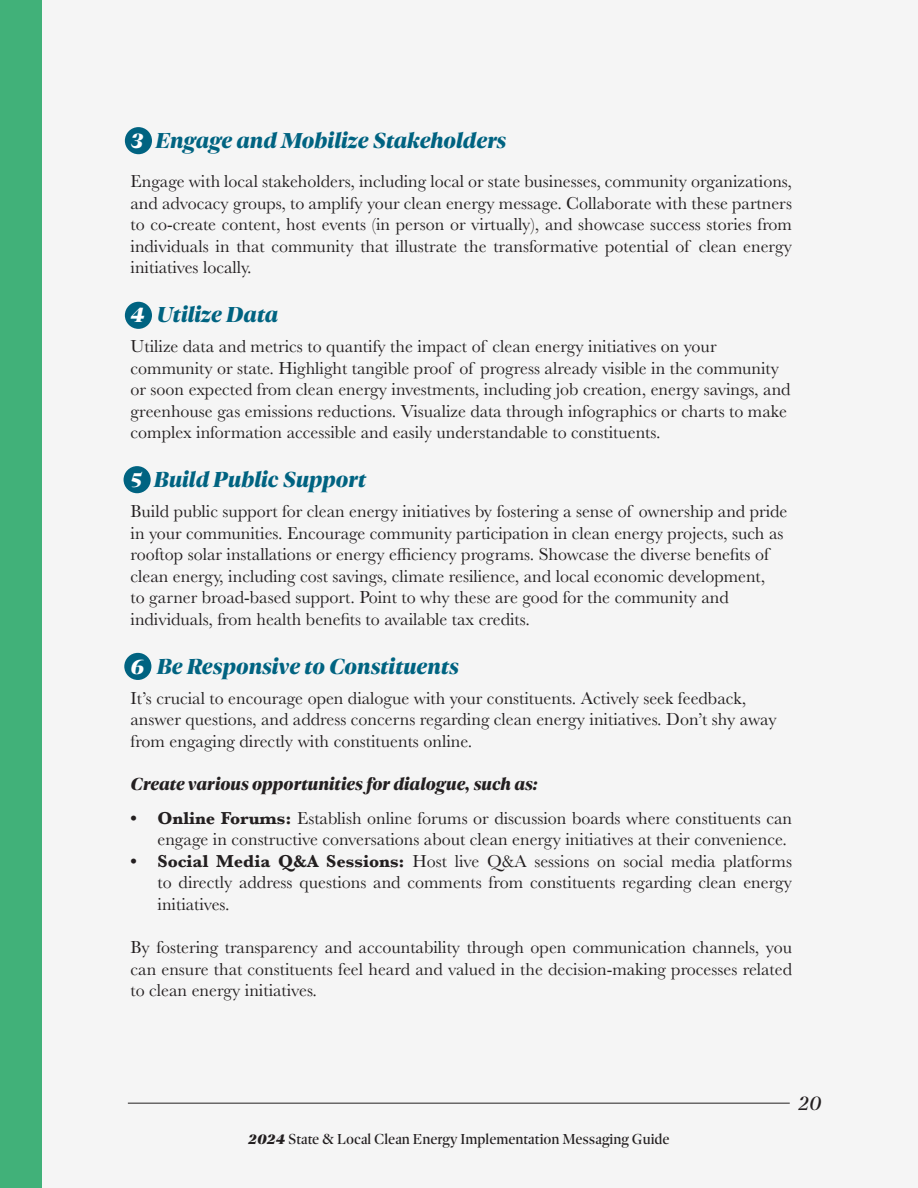
<style>
.page{position:relative;width:918px;height:1188px;background:#fff}
.page>*{position:absolute;margin:0;border:0;box-sizing:border-box;transform-origin:0 0}
.t1{font:italic 900 22.5px "Dejanire Headline";color:#006381}
.t2{font:italic 21px "Dejanire Headline";color:#231f20}
.t3{font:18px/21.6px "Baskerville";color:#231f20;text-align:justify}
.t4{font:italic 900 18px "Dejanire Headline";color:#231f20}
.t5{font:15px "Dejanire Headline";color:#231f20}
.s1{color:#fff}
.s2{font-weight:700}
.s3{font-weight:900;font-style:italic}
</style>
<div class="page">
<hr style="left:128px;top:1103px;width:662px;height:1px;background:#231f20">
<div style="left:125px;top:127px;width:27px;height:27px;background:#006381;border-radius:50%"></div>
<div style="left:125px;top:302px;width:27px;height:27px;background:#006381;border-radius:50%"></div>
<div style="left:124px;top:466px;width:27px;height:27px;background:#006381;border-radius:50%"></div>
<div style="left:124px;top:653px;width:27px;height:27px;background:#006381;border-radius:50%"></div>
<div style="left:0;top:0;width:42px;height:1188px;background:#41b179"></div>
<p class="t1" style="left:131px;top:127px;width:377px"><span class="s1">3</span> Engage and Mobilize Stakeholders</p>
<p class="t3" style="left:131px;top:171px;width:663px">Engage with local stakeholders, including local or state businesses, community organizations, and advocacy groups, to amplify your clean energy message. Collaborate with these partners to co-create content, host events (in person or virtually), and showcase success stories from individuals in that community that illustrate the transformative potential of clean energy initiatives locally.</p>
<p class="t1" style="left:131px;top:301px;width:149px"><span class="s1">4</span> Utilize Data</p>
<p class="t3" style="left:131px;top:336px;width:662px;text-align:left">Utilize data and metrics to quantify the impact of clean energy initiatives on your community or state. Highlight tangible proof of progress already visible in the community or soon expected from clean energy investments, including job creation, energy savings, and greenhouse gas emissions reductions. Visualize data through infographics or charts to make complex information accessible and easily understandable to constituents.</p>
<p class="t1" style="left:131px;top:466px;width:237px"><span class="s1">5</span> Build Public Support</p>
<p class="t3" style="left:131px;top:501px;width:658px;text-align:left">Build public support for clean energy initiatives by fostering a sense of ownership and pride in your communities. Encourage community participation in clean energy projects, such as rooftop solar installations or energy efficiency programs. Showcase the diverse benefits of clean energy, including cost savings, climate resilience, and local economic development,<br>to garner broad-based support. Point to why these are good for the community and individuals, from health benefits to available tax credits.</p>
<p class="t1" style="left:131px;top:652px;width:330px"><span class="s1">6</span> Be Responsive to Constituents</p>
<p class="t3" style="left:131px;top:687px;width:648px;text-align:left">It’s crucial to encourage open dialogue with your constituents. Actively seek feedback, answer questions, and address concerns regarding clean energy initiatives. Don’t shy away from engaging directly with constituents online.</p>
<p class="t4" style="left:131px;top:773px;width:409px">Create various opportunities for dialogue, such as:</p>
<p class="t3" style="left:131px;top:807px;width:663px;text-align:right"><span class="s2">• Online Forums:</span> Establish online forums or discussion boards where constituents can engage in constructive conversations about clean energy initiatives at their convenience.</p>
<p class="t3" style="left:158px;top:850px;width:636px;text-indent:-27px"><span class="s2">• Social Media Q&amp;A Sessions:</span> Host live Q&amp;A sessions on social media platforms to directly address questions and comments from constituents regarding clean energy initiatives.</p>
<p class="t3" style="left:131px;top:937px;width:663px">By fostering transparency and accountability through open communication channels, you can ensure that constituents feel heard and valued in the decision-making processes related to clean energy initiatives.</p>
<p class="t5" style="left:248px;top:1130px;width:423px"><span class="s3">2024</span> State &amp; Local Clean Energy Implementation Messaging Guide</p>
<p class="t2" style="left:798px;top:1091px;width:25px">20</p>
</div>
